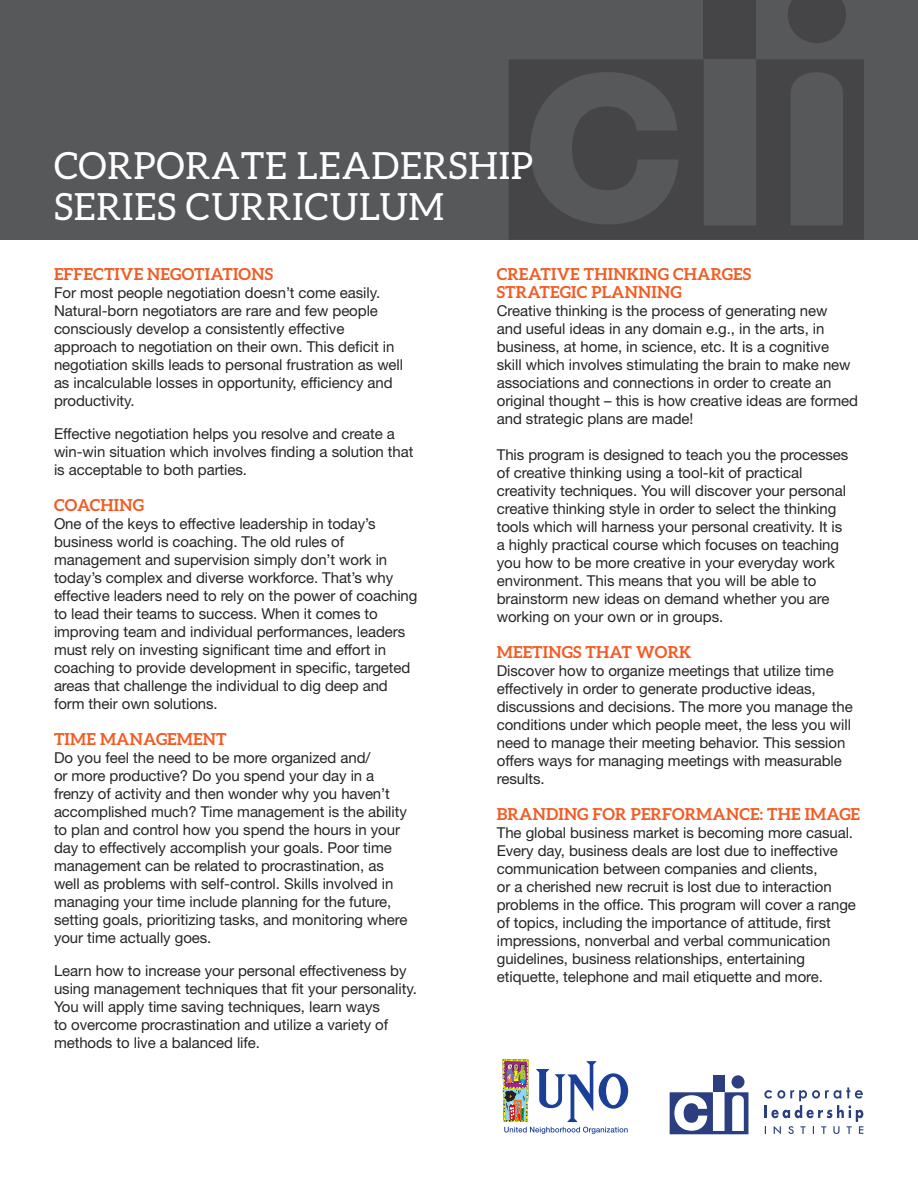
<style>
.page{position:relative;width:918px;height:1188px;background:#fff}
.page>*{position:absolute;margin:0;border:0;box-sizing:border-box;transform-origin:0 0}
.t1{font:37.5px "Aleo";letter-spacing:.02em;color:#fff}
.t2{font:700 16.5px "Aleo";letter-spacing:.01em;color:#f25c24}
.t3{font:15px/18px "Helvetica Neue LT Std";letter-spacing:-.005em;color:#282526}
</style>
<div class="page">
<div style="left:0;top:0;width:918px;height:240px;background:#57585a"></div>
<div style="left:704px;top:0;width:52px;height:59px;background:#454547"></div>
<svg style="left:788px;top:0;width:58px;height:43px"></svg>
<svg style="left:509px;top:59px;width:355px;height:181px;fill:#454547"></svg>
<svg style="left:502px;top:1059px;width:126px;height:75px"></svg>
<svg style="left:764px;top:1087px;width:99px;height:47px"></svg>
<div style="left:713px;top:1075px;width:12px;height:17px;background:#2b3f80"></div>
<div style="left:732px;top:1075px;width:12px;height:14px;background:#2b3f80;border-radius:50%"></div>
<svg style="left:670px;top:1092px;width:78px;height:42px"></svg>
<p class="t1" style="left:54px;top:145px;width:481px">CORPORATE LEADERSHIP</p>
<p class="t1" style="left:54px;top:185px;width:392px">SERIES CURRICULUM</p>
<p class="t2" style="left:54px;top:265px;width:221px">EFFECTIVE NEGOTIATIONS</p>
<p class="t3" style="left:54px;top:284px;width:351px">For most people negotiation doesn’t come easily.<br>Natural-born negotiators are rare and few people consciously develop a consistently effective approach to negotiation on their own. This deficit in negotiation skills leads to personal frustration as well as incalculable losses in opportunity, efficiency and productivity.</p>
<p class="t3" style="left:54px;top:425px;width:361px">Effective negotiation helps you resolve and create a win-win situation which involves finding a solution that is acceptable to both parties.</p>
<p class="t2" style="left:54px;top:496px;width:91px">COACHING</p>
<p class="t3" style="left:54px;top:515px;width:365px">One of the keys to effective leadership in today’s business world is coaching. The old rules of management and supervision simply don’t work in today’s complex and diverse workforce. That’s why effective leaders need to rely on the power of coaching to lead their teams to success. When it comes to improving team and individual performances, leaders must rely on investing significant time and effort in coaching to provide development in specific, targeted areas that challenge the individual to dig deep and form their own solutions.</p>
<p class="t2" style="left:54px;top:730px;width:174px">TIME MANAGEMENT</p>
<p class="t3" style="left:54px;top:749px;width:355px">Do you feel the need to be more organized and/<br>or more productive? Do you spend your day in a frenzy of activity and then wonder why you haven’t accomplished much? Time management is the ability to plan and control how you spend the hours in your day to effectively accomplish your goals. Poor time management can be related to procrastination, as well as problems with self-control. Skills involved in managing your time include planning for the future, setting goals, prioritizing tasks, and monitoring where your time actually goes.</p>
<p class="t3" style="left:54px;top:962px;width:364px">Learn how to increase your personal effectiveness by using management techniques that fit your personality.<br>You will apply time saving techniques, learn ways<br>to overcome procrastination and utilize a variety of methods to live a balanced life.</p>
<p class="t2" style="left:497px;top:265px;width:256px">CREATIVE THINKING CHARGES</p>
<p class="t2" style="left:497px;top:283px;width:186px">STRATEGIC PLANNING</p>
<p class="t3" style="left:497px;top:302px;width:363px">Creative thinking is the process of generating new<br>and useful ideas in any domain e.g., in the arts, in business, at home, in science, etc. It is a cognitive<br>skill which involves stimulating the brain to make new associations and connections in order to create an original thought – this is how creative ideas are formed and strategic plans are made!</p>
<p class="t3" style="left:497px;top:446px;width:353px">This program is designed to teach you the processes of creative thinking using a tool-kit of practical creativity techniques. You will discover your personal creative thinking style in order to select the thinking tools which will harness your personal creativity. It is a highly practical course which focuses on teaching you how to be more creative in your everyday work environment. This means that you will be able to brainstorm new ideas on demand whether you are working on your own or in groups.</p>
<p class="t2" style="left:497px;top:643px;width:196px">MEETINGS THAT WORK</p>
<p class="t3" style="left:497px;top:662px;width:358px">Discover how to organize meetings that utilize time effectively in order to generate productive ideas, discussions and decisions. The more you manage the conditions under which people meet, the less you will need to manage their meeting behavior. This session offers ways for managing meetings with measurable results.</p>
<p class="t2" style="left:497px;top:805px;width:365px">BRANDING FOR PERFORMANCE: THE IMAGE</p>
<p class="t3" style="left:497px;top:824px;width:361px">The global business market is becoming more casual.<br>Every day, business deals are lost due to ineffective communication between companies and clients,<br>or a cherished new recruit is lost due to interaction problems in the office. This program will cover a range of topics, including the importance of attitude, first impressions, nonverbal and verbal communication guidelines, business relationships, entertaining etiquette, telephone and mail etiquette and more.</p>
</div>
